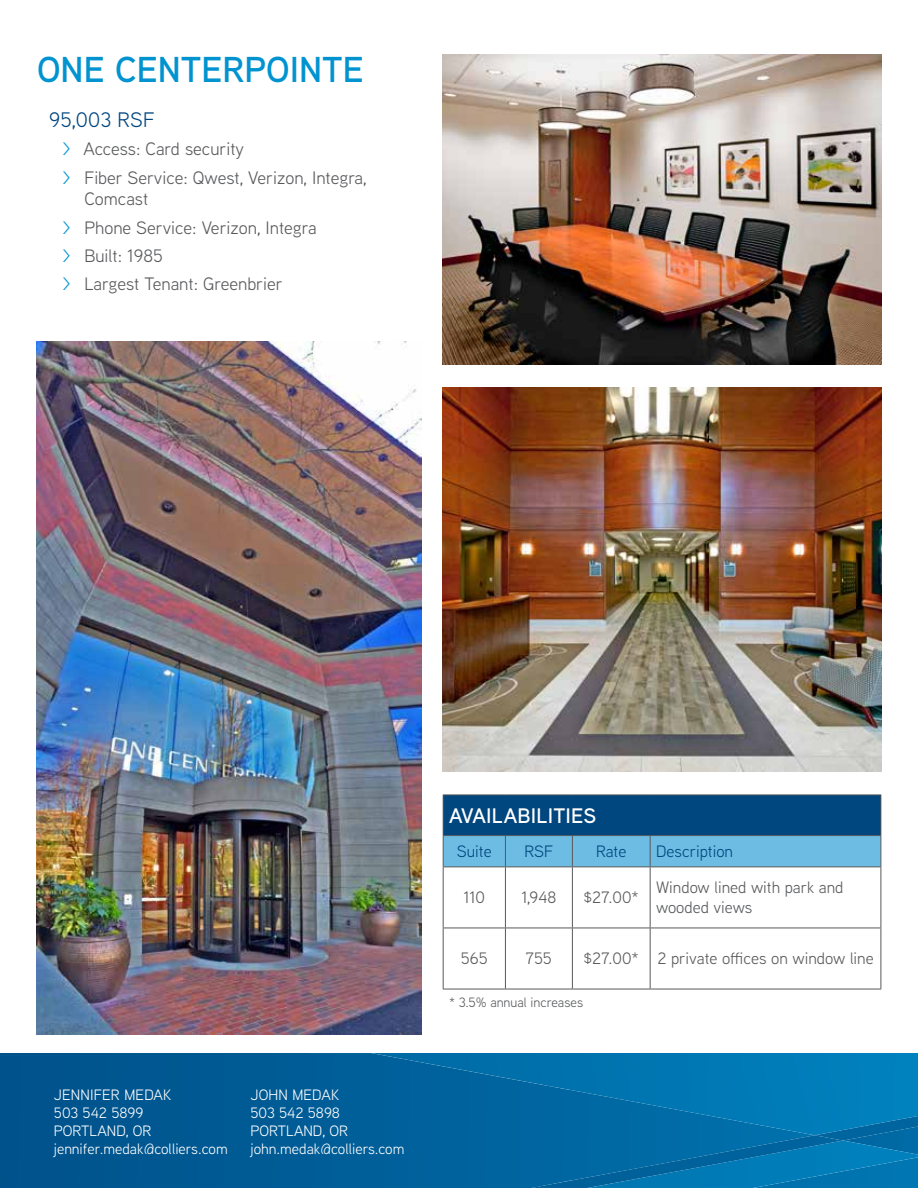
<style>
.page{position:relative;width:918px;height:1188px;background:#fff}
.page>*{position:absolute;margin:0;border:0;box-sizing:border-box;transform-origin:0 0}
.t1{font:600 36px "Aaux Next";color:#0093d0}
.t2{font:600 21px "Aaux Next";letter-spacing:.01em;color:#fff}
.t3{font:21px "Aaux Next";letter-spacing:.01em;color:#00467f}
.t4{font:18px/28.3px "Aaux Next";color:#58595b}
.t5{font:16.5px/19.8px "Aaux Next";color:#58595b}
.t6{font:16.5px "Aaux Next";color:#00467f}
.t7{font:15px/18px "Aaux Next";color:#fff}
.t8{font:13.5px "Aaux Next";color:#58595b}
.s1{color:#0093d0}
</style>
<div class="page">
<img style="left:0;top:1053px;width:572px;height:135px">
<img style="left:572px;top:1135px;width:346px;height:53px">
<img style="left:371px;top:1053px;width:547px;height:33px">
<img style="left:545px;top:1085px;width:373px;height:50px">
<img style="left:815px;top:1116px;width:103px;height:25px">
<img style="left:588px;top:1154px;width:181px;height:34px">
<img style="left:768px;top:1141px;width:150px;height:44px">
<img style="left:387px;top:1187px;width:144px;height:1px">
<img style="left:538px;top:1168px;width:103px;height:20px">
<img style="left:640px;top:1135px;width:203px;height:43px">
<img style="left:284px;top:1183px;width:103px;height:5px">
<svg style="left:531px;top:1186px;width:8px;height:2px"></svg>
<img style="left:443px;top:387px;width:438px;height:384px">
<img style="left:443px;top:54px;width:438px;height:310px">
<img style="left:37px;top:341px;width:384px;height:694px">
<div style="left:443px;top:795px;width:438px;height:41px;background:#00467f"></div>
<div style="left:444px;top:836px;width:437px;height:31px;background:#6dbce3"></div>
<hr style="left:443px;top:795px;width:62px;height:1px;background:#58595b">
<hr style="left:443px;top:795px;width:1px;height:40px;background:#58595b">
<hr style="left:505px;top:795px;width:67px;height:1px;background:#58595b">
<hr style="left:572px;top:795px;width:78px;height:1px;background:#58595b">
<hr style="left:650px;top:795px;width:231px;height:1px;background:#58595b">
<hr style="left:881px;top:795px;width:1px;height:40px;background:#58595b">
<hr style="left:443px;top:835px;width:62px;height:1px;background:#58595b">
<hr style="left:443px;top:836px;width:1px;height:31px;background:#58595b">
<hr style="left:505px;top:835px;width:67px;height:1px;background:#58595b">
<hr style="left:505px;top:836px;width:1px;height:31px;background:#58595b">
<hr style="left:572px;top:835px;width:78px;height:1px;background:#58595b">
<hr style="left:572px;top:836px;width:1px;height:31px;background:#58595b">
<hr style="left:650px;top:835px;width:231px;height:1px;background:#58595b">
<hr style="left:650px;top:836px;width:1px;height:31px;background:#58595b">
<hr style="left:881px;top:836px;width:1px;height:31px;background:#58595b">
<hr style="left:443px;top:867px;width:62px;height:1px;background:#58595b">
<hr style="left:443px;top:867px;width:1px;height:61px;background:#58595b">
<hr style="left:505px;top:867px;width:67px;height:1px;background:#58595b">
<hr style="left:505px;top:867px;width:1px;height:61px;background:#58595b">
<hr style="left:572px;top:867px;width:78px;height:1px;background:#58595b">
<hr style="left:572px;top:867px;width:1px;height:61px;background:#58595b">
<hr style="left:650px;top:867px;width:231px;height:1px;background:#58595b">
<hr style="left:650px;top:867px;width:1px;height:61px;background:#58595b">
<hr style="left:881px;top:867px;width:1px;height:61px;background:#58595b">
<hr style="left:443px;top:928px;width:62px;height:1px;background:#58595b">
<hr style="left:443px;top:928px;width:1px;height:61px;background:#58595b">
<hr style="left:505px;top:928px;width:67px;height:1px;background:#58595b">
<hr style="left:505px;top:928px;width:1px;height:61px;background:#58595b">
<hr style="left:572px;top:928px;width:78px;height:1px;background:#58595b">
<hr style="left:572px;top:928px;width:1px;height:61px;background:#58595b">
<hr style="left:650px;top:928px;width:231px;height:1px;background:#58595b">
<hr style="left:650px;top:928px;width:1px;height:61px;background:#58595b">
<hr style="left:881px;top:928px;width:1px;height:61px;background:#58595b">
<hr style="left:443px;top:989px;width:62px;height:1px;background:#58595b">
<hr style="left:505px;top:989px;width:67px;height:1px;background:#58595b">
<hr style="left:572px;top:989px;width:78px;height:1px;background:#58595b">
<hr style="left:650px;top:989px;width:231px;height:1px;background:#58595b">
<h1 class="t1" style="left:37px;top:45px;width:328px">ONE CENTERPOINTE</h1>
<p class="t3" style="left:49px;top:106px;width:107px">95,003 RSF</p>
<p class="t4" style="left:62px;top:134px;width:306px"><span class="s1">&gt;</span> Access: Card security<br><span class="s1">&gt;</span> Fiber Service: Qwest, Verizon, Integra,</p>
<p class="t4" style="left:62px;top:184px;width:256px;text-indent:22px">Comcast<br><span class="s1">&gt;</span> Phone Service: Verizon, Integra <span class="s1">&gt;</span> Built: 1985<br><span class="s1">&gt;</span> Largest Tenant: Greenbrier</p>
<p class="t7" style="left:54px;top:1085px;width:175px">JENNIFER MEDAK<br>503 542 5899<br>PORTLAND, OR jennifer.medak@colliers.com</p>
<p class="t7" style="left:251px;top:1085px;width:155px">JOHN MEDAK<br>503 542 5898<br>PORTLAND, OR john.medak@colliers.com</p>
<p class="t2" style="left:449px;top:801px;width:148px">AVAILABILITIES</p>
<p class="t6" style="left:457px;top:840px;width:36px">Suite</p>
<p class="t6" style="left:525px;top:840px;width:30px">RSF</p>
<p class="t6" style="left:596px;top:840px;width:32px">Rate</p>
<p class="t6" style="left:656px;top:840px;width:78px">Description</p>
<p class="t5" style="left:463px;top:887px;width:23px">110</p>
<p class="t5" style="left:522px;top:887px;width:36px">1,948</p>
<p class="t5" style="left:584px;top:887px;width:57px">$27.00*</p>
<p class="t5" style="left:656px;top:877px;width:189px">Window lined with park and wooded views</p>
<p class="t5" style="left:461px;top:948px;width:28px">565</p>
<p class="t5" style="left:526px;top:948px;width:27px">755</p>
<p class="t5" style="left:584px;top:948px;width:292px">$27.00* 2 private offices on window line</p>
<p class="t8" style="left:449px;top:994px;width:135px">* 3.5% annual increases</p>
</div>
